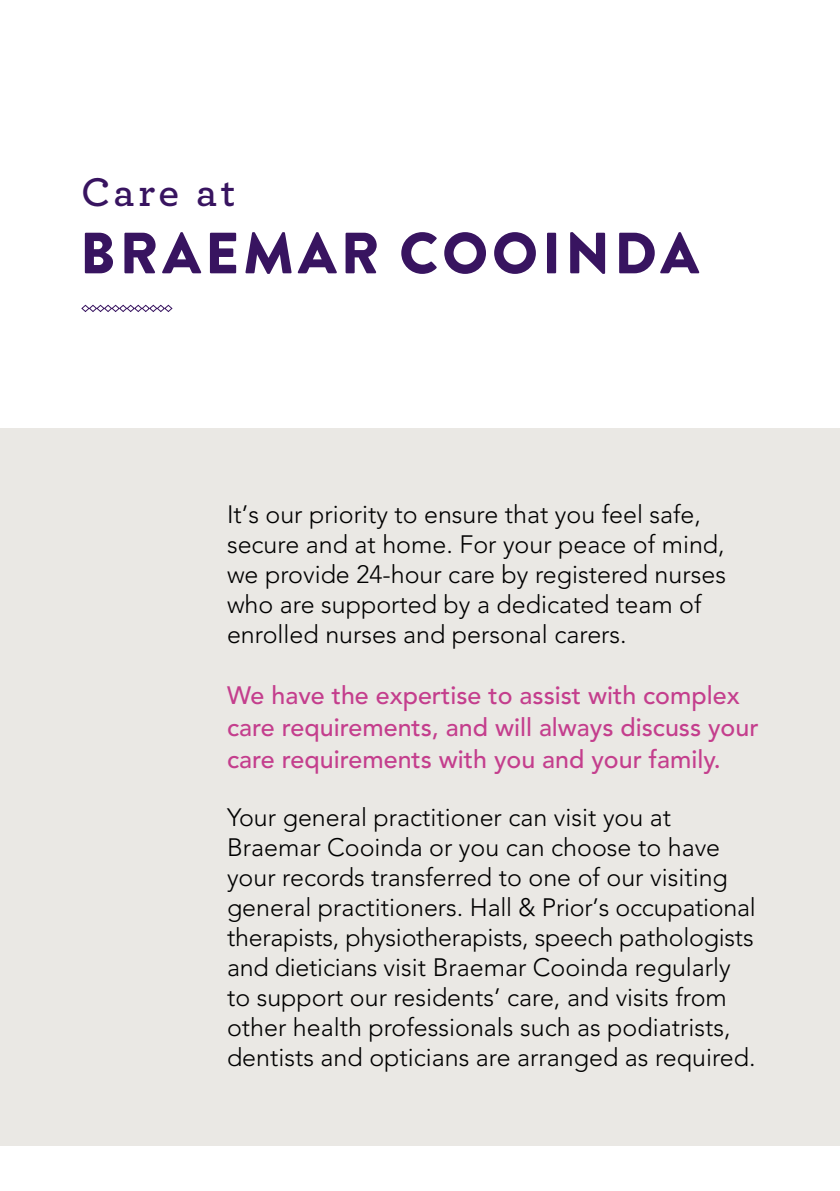
<style>
.page{position:relative;width:840px;height:1191px;background:#fff}
.page>*{position:absolute;margin:0;border:0;box-sizing:border-box;transform-origin:0 0}
.t1{font:900 58px "Brandon Grotesque";letter-spacing:.07em;color:#381460}
.t2{font:600 42px "Archer";letter-spacing:.085em;color:#381460}
.t3{font:300 25px/30px "Avenir";color:#000}
.t4{font:500 25px/32px "Avenir";color:#c43e8d}
</style>
<div class="page">
<div style="left:0;top:428px;width:839px;height:717px;background:#eae8e4"></div>
<svg style="left:81px;top:304px;width:92px;height:8px"></svg>
<h2 class="t2" style="left:81px;top:161px;width:156px">Care at</h2>
<h1 class="t1" style="left:80px;top:212px;width:620px">BRAEMAR COOINDA</h1>
<p class="t3" style="left:227px;top:500px;width:500px">It’s our priority to ensure that you feel safe, secure and at home. For your peace of mind, we provide 24-hour care by registered nurses who are supported by a dedicated team of enrolled nurses and personal carers.</p>
<p class="t4" style="left:227px;top:679px;width:533px">We have the expertise to assist with complex care requirements, and will always discuss your care requirements with you and your family.</p>
<p class="t3" style="left:227px;top:802px;width:530px">Your general practitioner can visit you at Braemar Cooinda or you can choose to have your records transferred to one of our visiting general practitioners. Hall &amp; Prior’s occupational therapists, physiotherapists, speech pathologists and dieticians visit Braemar Cooinda regularly to support our residents’ care, and visits from other health professionals such as podiatrists, dentists and opticians are arranged as required.</p>
</div>
